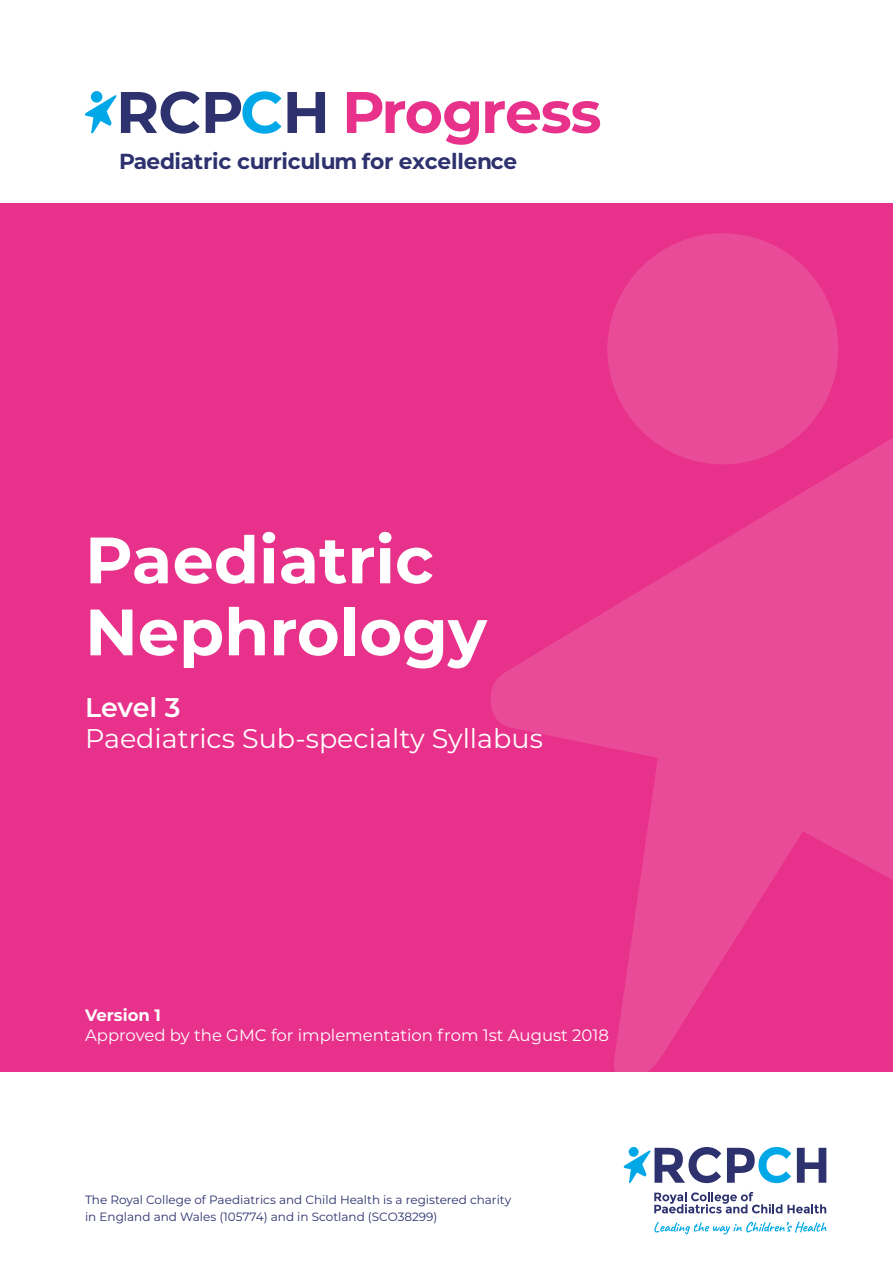
<style>
.page{position:relative;width:893px;height:1263px;background:#fff}
.page>*{position:absolute;margin:0;border:0;box-sizing:border-box;transform-origin:0 0}
.t1{font:700 65.4px/72px "Montserrat";color:#fff}
.t2{font:700 58.5px "Montserrat";letter-spacing:-.02em;color:#e8318a}
.t3{font:27px "Montserrat";color:#fff}
.t4{font:600 27px "Montserrat";letter-spacing:-.005em;color:#fff}
.t5{font:700 21.75px "Montserrat";letter-spacing:-.01em;color:#2d316e}
.t6{font:16.5px "Montserrat";color:#fff}
.t7{font:700 16.5px "Montserrat";color:#fff}
.t8{font:12px/16.5px "Montserrat";color:#2d316e}
.s1{color:#2d316e}
.s2{color:#00a8e7}
</style>
<div class="page">
<div style="left:0;top:203px;width:893px;height:868px;background:#e8318a"></div>
<svg style="left:490px;top:316px;width:403px;height:756px"></svg>
<div style="left:607px;top:233px;width:231px;height:231px;background:#ea4b99;border-radius:50%"></div>
<svg style="left:85px;top:95px;width:31px;height:38px"></svg>
<div style="left:91px;top:91px;width:11px;height:12px;background:#00a8e7;border-radius:50%"></div>
<svg style="left:654px;top:1192px;width:172px;height:21px"></svg>
<svg style="left:654px;top:1221px;width:173px;height:13px"></svg>
<svg style="left:727px;top:1147px;width:64px;height:36px"></svg>
<svg style="left:797px;top:1148px;width:29px;height:35px"></svg>
<svg style="left:624px;top:1147px;width:97px;height:36px"></svg>
<div style="left:629px;top:1147px;width:10px;height:10px;background:#00a8e7;border-radius:50%"></div>
<h2 class="t2" style="left:116px;top:70px;width:487px"><span class="s1">RCP</span><span class="s2">C</span><span class="s1">H</span> Progress</h2>
<h3 class="t5" style="left:119px;top:146px;width:400px">Paediatric curriculum for excellence</h3>
<h1 class="t1" style="left:85px;top:521px;width:403px">Paediatric<br>Nephrology</h1>
<h3 class="t4" style="left:85px;top:688px;width:97px">Level 3</h3>
<h3 class="t3" style="left:85px;top:720px;width:459px">Paediatrics Sub-specialty Syllabus</h3>
<h3 class="t7" style="left:85px;top:1003px;width:77px">Version 1</h3>
<h3 class="t6" style="left:85px;top:1023px;width:525px">Approved by the GMC for implementation from 1st August 2018</h3>
<p class="t8" style="left:85px;top:1191px;width:428px">The Royal College of Paediatrics and Child Health is a registered charity in England and Wales (105774) and in Scotland (SCO38299)</p>
</div>
